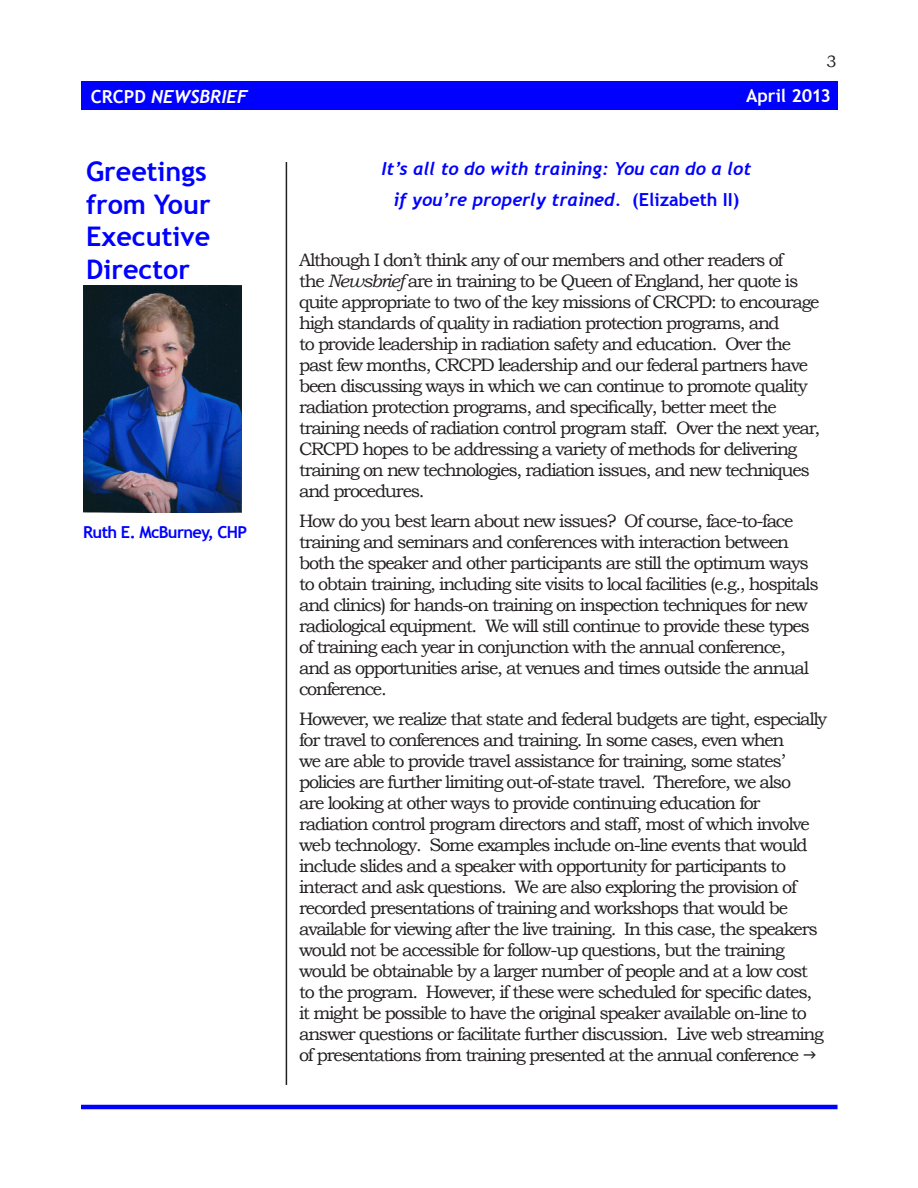
<style>
.page{position:relative;width:918px;height:1188px;background:#fff}
.page>*{position:absolute;margin:0;border:0;box-sizing:border-box;transform-origin:0 0}
.Column_Headline{font:700 27px/32.4px "Trebuchet MS";color:#00f}
.Body_Old_Bookman{font:18px/21px "Bookman Old Style";letter-spacing:-.07em;color:#231f20}
.Article_Headline{font:italic 700 18px "Trebuchet";color:#00f}
.t1{font:italic 700 18px "Trebuchet";color:#fff}
.t2{font:700 18px "Trebuchet MS";letter-spacing:-.015em;color:#fff}
.Name_Under_Picture_i{font:700 16.5px "Trebuchet MS";letter-spacing:-.04em;color:#00f}
.t3{font:16.5px "Bookman Old Style";color:#231f20}
.s1{font-family:"Trebuchet MS";font-style:normal}
.s2{font-style:italic}
</style>
<div class="page">
<div style="left:81px;top:81px;width:757px;height:28px;background:#00f"></div>
<hr style="left:81px;top:1105px;width:757px;height:4px;background:#00f">
<img style="left:83px;top:286px;width:159px;height:226px">
<hr style="left:286px;top:162px;width:1px;height:923px;background:#231f20">
<p class="t1" style="left:91px;top:85px;width:158px"><span class="s1">CRCPD</span> NEWSBRIEF</p>
<p class="Column_Headline" style="left:86px;top:156px;width:126px">Greetings from Your<br>Executive<br>Director</p>
<p class="Name_Under_Picture_i" style="left:83px;top:522px;width:165px">Ruth E. McBurney, CHP</p>
<p class="t3" style="left:826px;top:52px;width:12px">3</p>
<p class="t2" style="left:746px;top:84px;width:86px">April 2013</p>
<p class="Article_Headline" style="left:381px;top:158px;width:371px">It’s all to do with training: You can do a lot</p>
<p class="Article_Headline" style="left:393px;top:189px;width:348px">if you’re properly trained. <span class="s1">(Elizabeth II)</span></p>
<p class="Body_Old_Bookman" style="left:299px;top:249px;width:523px">Although I don’t think any of our members and other readers of<br>the <span class="s2">Newsbrief</span> are in training to be Queen of England, her quote is quite appropriate to two of the key missions of CRCPD: to encourage high standards of quality in radiation protection programs, and<br>to provide leadership in radiation safety and education. Over the past few months, CRCPD leadership and our federal partners have been discussing ways in which we can continue to promote quality radiation protection programs, and specifically, better meet the training needs of radiation control program staff. Over the next year, CRCPD hopes to be addressing a variety of methods for delivering training on new technologies, radiation issues, and new techniques and procedures.</p>
<p class="Body_Old_Bookman" style="left:299px;top:510px;width:521px">How do you best learn about new issues? Of course, face-to-face training and seminars and conferences with interaction between both the speaker and other participants are still the optimum ways to obtain training, including site visits to local facilities (e.g., hospitals and clinics) for hands-on training on inspection techniques for new radiological equipment. We will still continue to provide these types of training each year in conjunction with the annual conference, and as opportunities arise, at venues and times outside the annual conference.</p>
<p class="Body_Old_Bookman" style="left:299px;top:708px;width:530px">However, we realize that state and federal budgets are tight, especially for travel to conferences and training. In some cases, even when<br>we are able to provide travel assistance for training, some states’ policies are further limiting out-of-state travel. Therefore, we also<br>are looking at other ways to provide continuing education for radiation control program directors and staff, most of which involve web technology. Some examples include on-line events that would include slides and a speaker with opportunity for participants to interact and ask questions. We are also exploring the provision of recorded presentations of training and workshops that would be available for viewing after the live training. In this case, the speakers would not be accessible for follow-up questions, but the training would be obtainable by a larger number of people and at a low cost to the program. However, if these were scheduled for specific dates, it might be possible to have the original speaker available on-line to answer questions or facilitate further discussion. Live web streaming of presentations from training presented at the annual conference</p>
</div>
